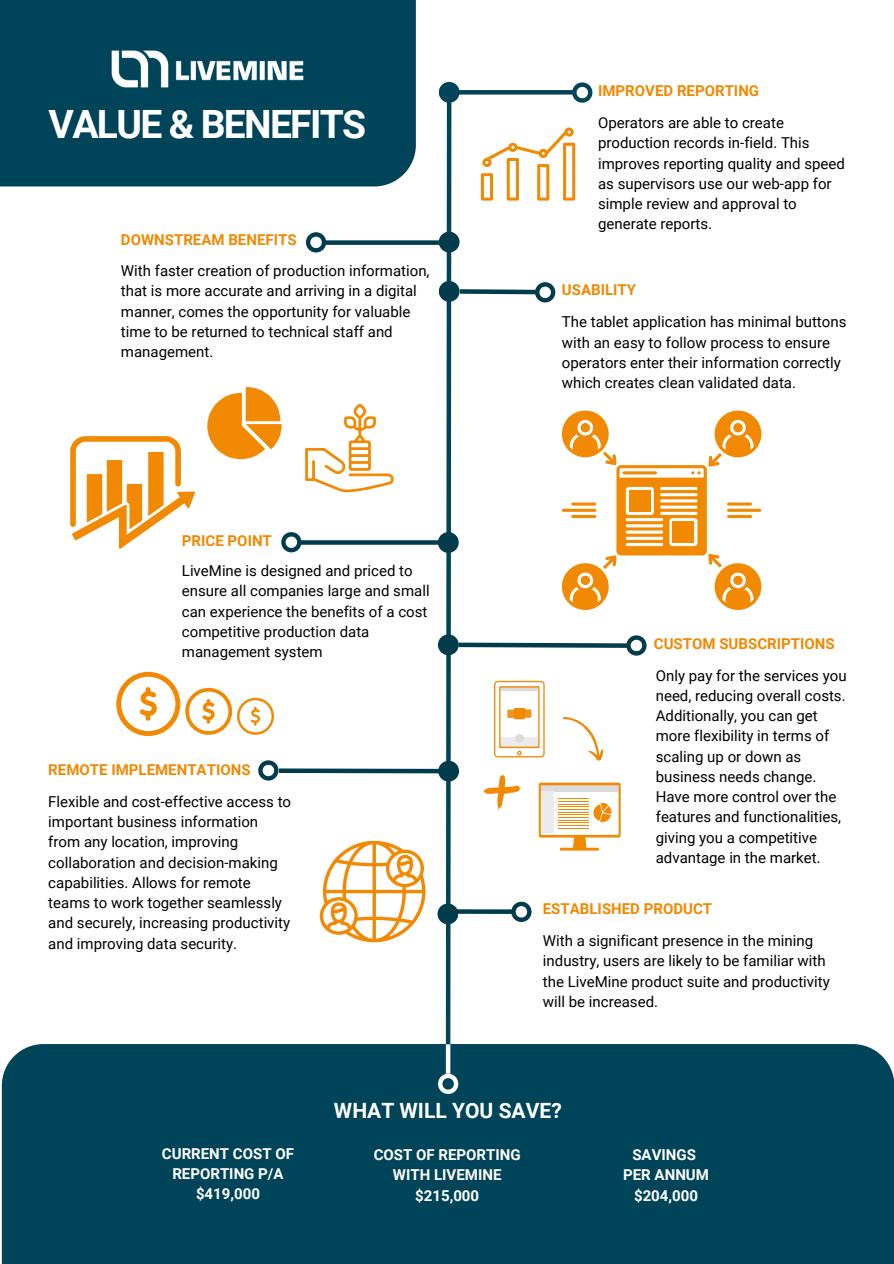
<style>
.page{position:relative;width:894px;height:1264px;background:#fff}
.page>*{position:absolute;margin:0;border:0;box-sizing:border-box;transform-origin:0 0}
.t1{font:700 39px "Roboto";letter-spacing:-.045em;color:#fff}
.t2{font:700 21px "Roboto";color:#fff}
.t3{font:15px/20.2px "Roboto";color:#000}
.t4{font:700 15px "Roboto";color:#f18903}
.t5{font:700 15px/20.2px "Roboto";color:#fff;text-align:center}
</style>
<div class="page">
<svg style="left:438px;top:232px;width:21px;height:20px"></svg>
<div style="left:438px;top:634px;width:20px;height:21px;background:#013c4d;border-radius:50%"></div>
<svg style="left:438px;top:281px;width:21px;height:21px"></svg>
<div style="left:438px;top:532px;width:20px;height:21px;background:#013c4d;border-radius:50%"></div>
<svg style="left:438px;top:760px;width:21px;height:21px"></svg>
<svg style="left:437px;top:903px;width:21px;height:21px"></svg>
<svg style="left:320px;top:840px;width:105px;height:102px"></svg>
<div style="left:0;top:0;width:416px;height:186px;background:#004459"></div>
<div style="left:2px;top:1044px;width:891px;height:219px;background:#004459"></div>
<svg style="left:438px;top:82px;width:21px;height:21px"></svg>
<div style="left:322px;top:240px;width:126px;height:5px;background:#013c4d"></div>
<svg style="left:306px;top:232px;width:20px;height:20px"></svg>
<svg style="left:301px;top:540px;width:137px;height:4px"></svg>
<svg style="left:281px;top:532px;width:20px;height:20px"></svg>
<div style="left:279px;top:768px;width:164px;height:5px;background:#013c4d"></div>
<svg style="left:258px;top:760px;width:20px;height:20px"></svg>
<svg style="left:70px;top:436px;width:125px;height:113px"></svg>
<svg style="left:207px;top:387px;width:74px;height:72px"></svg>
<svg style="left:443px;top:82px;width:318px;height:966px"></svg>
<svg style="left:438px;top:1073px;width:20px;height:20px"></svg>
<hr style="left:446px;top:1044px;width:4px;height:29px;background:#fff">
<svg style="left:116px;top:672px;width:158px;height:64px"></svg>
<svg style="left:305px;top:403px;width:89px;height:89px"></svg>
<div style="left:372px;top:447px;width:25px;height:23px;background:#fff"></div>
<img style="left:111px;top:50px;width:193px;height:38px">
<h1 class="t1" style="left:48px;top:102px;width:319px">VALUE &amp; BENEFITS</h1>
<p class="t4" style="left:121px;top:231px;width:177px">DOWNSTREAM BENEFITS</p>
<p class="t3" style="left:121px;top:261px;width:310px">With faster creation of production information, that is more accurate and arriving in a digital manner, comes the opportunity for valuable time to be returned to technical staff and management.</p>
<p class="t4" style="left:182px;top:532px;width:91px">PRICE POINT</p>
<p class="t3" style="left:182px;top:561px;width:249px">LiveMine is designed and priced to ensure all companies large and small can experience the benefits of a cost competitive production data management system</p>
<p class="t4" style="left:48px;top:760px;width:204px">REMOTE IMPLEMENTATIONS</p>
<p class="t3" style="left:48px;top:791px;width:244px">Flexible and cost-effective access to important business information from any location, improving collaboration and decision-making capabilities. Allows for remote teams to work together seamlessly and securely, increasing productivity and improving data security.</p>
<p class="t4" style="left:598px;top:82px;width:162px">IMPROVED REPORTING</p>
<p class="t3" style="left:598px;top:113px;width:248px">Operators are able to create production records in-field. This improves reporting quality and speed as supervisors use our web-app for simple review and approval to generate reports.</p>
<p class="t4" style="left:561px;top:281px;width:76px">USABILITY</p>
<p class="t3" style="left:561px;top:312px;width:286px">The tablet application has minimal buttons with an easy to follow process to ensure operators enter their information correctly which creates clean validated data.</p>
<p class="t4" style="left:653px;top:634px;width:182px">CUSTOM SUBSCRIPTIONS</p>
<p class="t3" style="left:655px;top:665px;width:192px">Only pay for the services you need, reducing overall costs.<br>Additionally, you can get more flexibility in terms of scaling up or down as business needs change.<br>Have more control over the features and functionalities, giving you a competitive advantage in the market.</p>
<p class="t4" style="left:542px;top:900px;width:171px">ESTABLISHED PRODUCT</p>
<p class="t3" style="left:542px;top:930px;width:288px">With a significant presence in the mining industry, users are likely to be familiar with the LiveMine product suite and productivity will be increased.</p>
<h2 class="t2" style="left:334px;top:1098px;width:229px">WHAT WILL YOU SAVE?</h2>
<p class="t5" style="left:162px;top:1143px;width:133px">CURRENT COST OF<br>REPORTING P/A $419,000</p>
<p class="t5" style="left:373px;top:1144px;width:148px">COST OF REPORTING<br>WITH LIVEMINE $215,000</p>
<p class="t5" style="left:623px;top:1144px;width:87px">SAVINGS<br>PER ANNUM $204,000</p>
</div>
